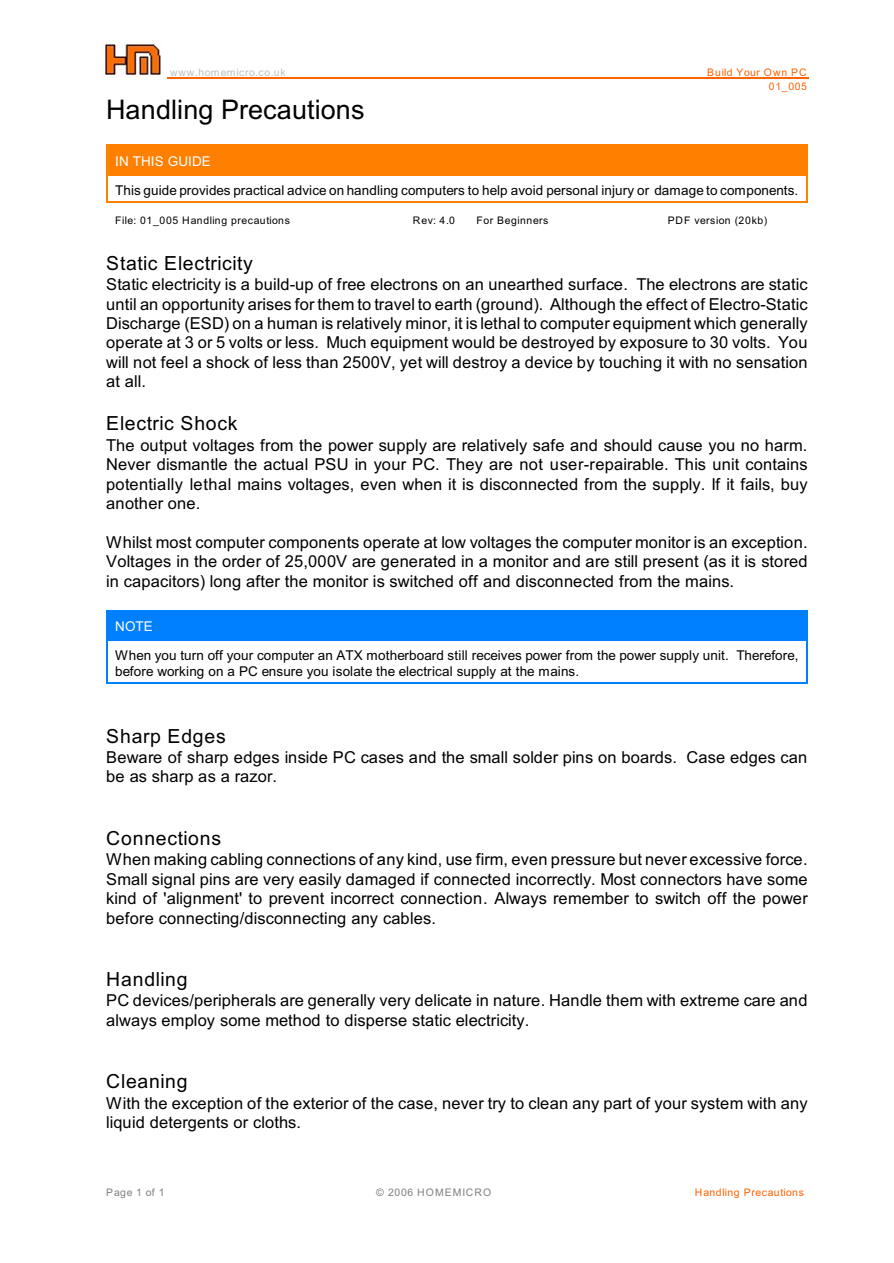
<style>
.page{position:relative;width:894px;height:1263px;background:#fff}
.page>*{position:absolute;margin:0;border:0;box-sizing:border-box;transform-origin:0 0}
.t1{font:27px "Arial";letter-spacing:.005em;color:#000}
.t2{font:19.5px "Arial";letter-spacing:.035em;color:#000}
.t3{font:16.5px/19.5px "Arial";letter-spacing:.005em;color:#000;text-align:justify}
.t4{font:13.5px/15.9px "Arial";letter-spacing:.005em;color:#000}
.t5{font:13.5px "Arial";letter-spacing:.005em;color:#fff}
.t6{font:10.5px "Arial";letter-spacing:.05em;color:#000}
.t7{font:10.5px/14.1px "Arial";letter-spacing:.065em;color:#ff6100;text-align:right}
.t8{font:10.5px "Arial";letter-spacing:.085em;color:#808080}
.t9{font:10.5px "Arial";letter-spacing:.07em;color:#bfbfbf}
</style>
<div class="page">
<hr style="left:167px;top:77px;width:642px;height:1px;background:#ff6100">
<img style="left:105px;top:44px;width:56px;height:32px">
<div style="left:106px;top:145px;width:701px;height:29px;background:#ff8000"></div>
<svg style="left:106px;top:175px;width:1px;height:27px"></svg>
<svg style="left:806px;top:175px;width:1px;height:27px"></svg>
<hr style="left:106px;top:174px;width:701px;height:1px;background:#ff8000">
<hr style="left:106px;top:202px;width:701px;height:1px;background:#ff8000">
<div style="left:106px;top:610px;width:701px;height:29px;background:#0080ff"></div>
<hr style="left:106px;top:639px;width:1px;height:45px;background:#0080ff">
<hr style="left:806px;top:639px;width:1px;height:45px;background:#0080ff">
<hr style="left:106px;top:639px;width:701px;height:1px;background:#0080ff">
<hr style="left:106px;top:683px;width:701px;height:1px;background:#0080ff">
<p class="t9" style="left:170px;top:68px;width:117px">www.homemicro.co.uk</p>
<p class="t7" style="left:707px;top:66px;width:101px">Build Your Own PC<br>01_005</p>
<h1 class="t1" style="left:106px;top:100px;width:260px">Handling Precautions</h1>
<p class="t5" style="left:115px;top:156px;width:97px">IN THIS GUIDE</p>
<p class="t4" style="left:115px;top:184px;width:685px">This guide provides practical advice on handling computers to help avoid personal injury or damage to components.</p>
<p class="t6" style="left:115px;top:216px;width:176px">File: 01_005 Handling precautions</p>
<p class="t6" style="left:413px;top:216px;width:44px">Rev: 4.0</p>
<p class="t6" style="left:477px;top:216px;width:73px">For Beginners</p>
<p class="t6" style="left:668px;top:216px;width:101px">PDF version (20kb)</p>
<p class="t2" style="left:106px;top:255px;width:148px">Static Electricity</p>
<p class="t3" style="left:106px;top:276px;width:703px">Static electricity is a build-up of free electrons on an unearthed surface. The electrons are static until an opportunity arises for them to travel to earth (ground). Although the effect of Electro-Static Discharge (ESD) on a human is relatively minor, it is lethal to computer equipment which generally operate at 3 or 5 volts or less. Much equipment would be destroyed by exposure to 30 volts. You will not feel a shock of less than 2500V, yet will destroy a device by touching it with no sensation at all.</p>
<p class="t2" style="left:106px;top:416px;width:133px">Electric Shock</p>
<p class="t3" style="left:106px;top:437px;width:703px">The output voltages from the power supply are relatively safe and should cause you no harm.<br>Never dismantle the actual PSU in your PC. They are not user-repairable. This unit contains potentially lethal mains voltages, even when it is disconnected from the supply. If it fails, buy another one.</p>
<p class="t3" style="left:106px;top:534px;width:703px">Whilst most computer components operate at low voltages the computer monitor is an exception.<br>Voltages in the order of 25,000V are generated in a monitor and are still present (as it is stored in capacitors) long after the monitor is switched off and disconnected from the mains.</p>
<p class="t5" style="left:115px;top:622px;width:39px">NOTE</p>
<p class="t4" style="left:115px;top:649px;width:685px">When you turn off your computer an ATX motherboard still receives power from the power supply unit. Therefore, before working on a PC ensure you isolate the electrical supply at the mains.</p>
<p class="t2" style="left:106px;top:728px;width:121px">Sharp Edges</p>
<p class="t3" style="left:106px;top:749px;width:703px">Beware of sharp edges inside PC cases and the small solder pins on boards. Case edges can be as sharp as a razor.</p>
<p class="t2" style="left:106px;top:831px;width:116px">Connections</p>
<p class="t3" style="left:106px;top:851px;width:703px">When making cabling connections of any kind, use firm, even pressure but never excessive force.<br>Small signal pins are very easily damaged if connected incorrectly. Most connectors have some kind of 'alignment' to prevent incorrect connection. Always remember to switch off the power before connecting/disconnecting any cables.</p>
<p class="t2" style="left:106px;top:972px;width:83px">Handling</p>
<p class="t3" style="left:106px;top:992px;width:703px">PC devices/peripherals are generally very delicate in nature. Handle them with extreme care and always employ some method to disperse static electricity.</p>
<p class="t2" style="left:106px;top:1074px;width:83px">Cleaning</p>
<p class="t3" style="left:106px;top:1095px;width:703px">With the exception of the exterior of the case, never try to clean any part of your system with any liquid detergents or cloths.</p>
<p class="t8" style="left:106px;top:1189px;width:60px">Page 1 of 1</p>
<p class="t8" style="left:376px;top:1189px;width:117px">© 2006 HOMEMICRO</p>
<p class="t7" style="left:695px;top:1187px;width:111px">Handling Precautions</p>
</div>
